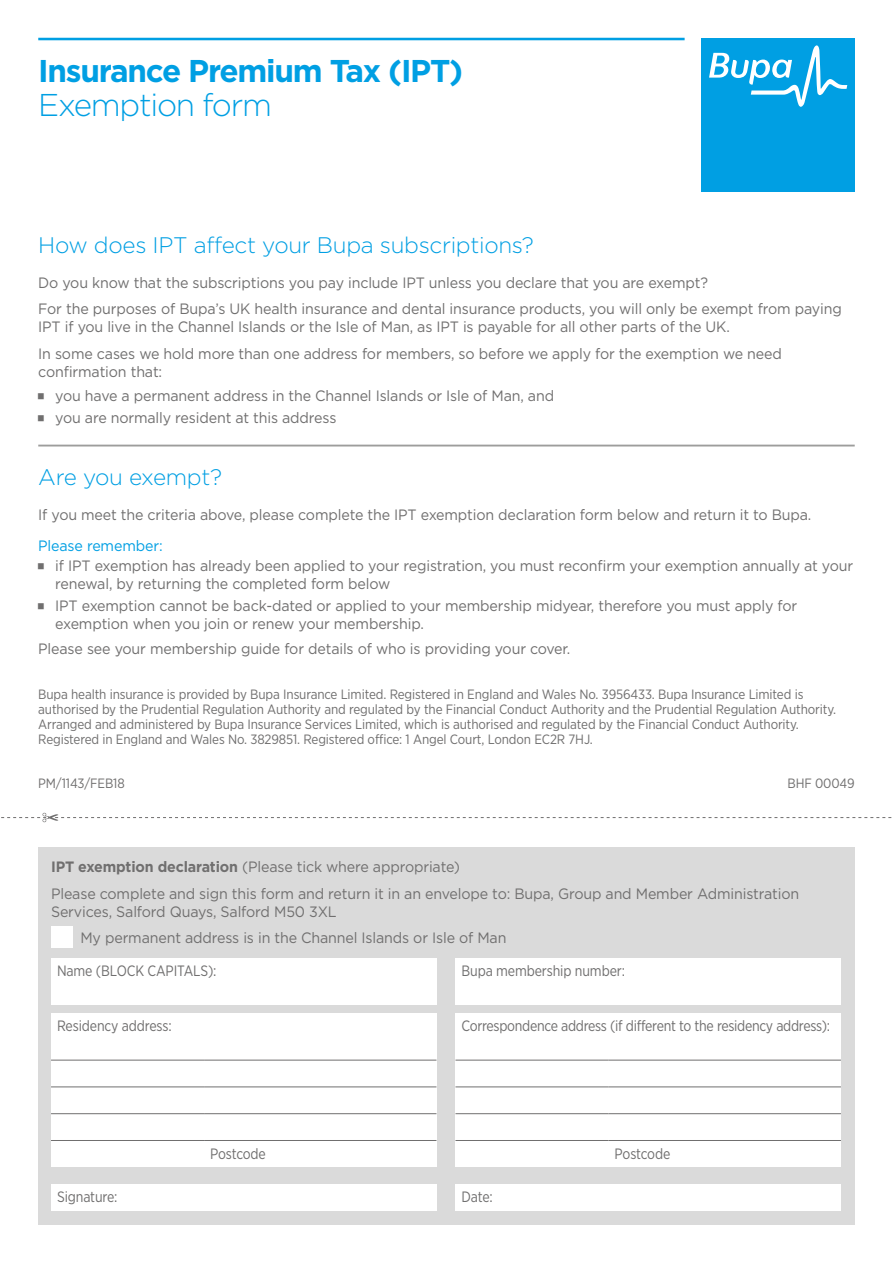
<style>
.page{position:relative;width:893px;height:1263px;background:#fff}
.page>*{position:absolute;margin:0;border:0;box-sizing:border-box;transform-origin:0 0}
.t1{font:700 31.5px "Gotham";letter-spacing:-.04em;color:#009fe3}
.t2{font:300 31.5px "Gotham";letter-spacing:-.04em;color:#009fe3}
.t3{font:300 22.5px "Gotham";letter-spacing:-.015em;color:#009fe3}
.t4{font:15px/18px "Gotham";letter-spacing:-.01em;color:#706f6f;scale:.95 1}
.t5{font:15px "Gotham Narrow";letter-spacing:-.015em;color:#706f6f;scale:.95 1}
.t6{font:15px "Gotham";letter-spacing:-.01em;color:#009fe3;scale:.95 1}
.t7{font:13.5px/15px "Gotham Narrow";letter-spacing:-.01em;color:#706f6f}
.s1{font-weight:700}
</style>
<div class="page">
<hr style="left:38px;top:38px;width:647px;height:2px;background:#009fe3">
<hr style="left:38px;top:445px;width:817px;height:1px;background:#9d9d9c">
<svg style="left:1px;top:813px;width:891px;height:9px"></svg>
<div style="left:702px;top:38px;width:153px;height:153px;background:#009fe3"></div>
<svg style="left:709px;top:45px;width:138px;height:62px"></svg>
<div style="left:38px;top:847px;width:817px;height:378px;background:#dadada"></div>
<div style="left:51px;top:927px;width:21px;height:21px;background:#fff"></div>
<div style="left:51px;top:958px;width:385px;height:46px;background:#fff"></div>
<div style="left:51px;top:1013px;width:385px;height:47px;background:#fff"></div>
<div style="left:51px;top:1060px;width:385px;height:27px;background:#fff"></div>
<div style="left:51px;top:1087px;width:385px;height:27px;background:#fff"></div>
<div style="left:51px;top:1114px;width:385px;height:26px;background:#fff"></div>
<div style="left:51px;top:1140px;width:153px;height:27px;background:#fff"></div>
<div style="left:204px;top:1140px;width:232px;height:27px;background:#fff"></div>
<div style="left:51px;top:1184px;width:153px;height:27px;background:#fff"></div>
<div style="left:204px;top:1184px;width:232px;height:27px;background:#fff"></div>
<hr style="left:51px;top:1060px;width:153px;height:1px;background:#706f6f">
<hr style="left:204px;top:1060px;width:232px;height:1px;background:#706f6f">
<hr style="left:51px;top:1086px;width:153px;height:1px;background:#706f6f">
<hr style="left:204px;top:1086px;width:232px;height:1px;background:#706f6f">
<hr style="left:51px;top:1113px;width:153px;height:1px;background:#706f6f">
<hr style="left:204px;top:1113px;width:232px;height:1px;background:#706f6f">
<hr style="left:51px;top:1140px;width:153px;height:1px;background:#706f6f">
<hr style="left:204px;top:1140px;width:232px;height:1px;background:#706f6f">
<div style="left:455px;top:958px;width:386px;height:46px;background:#fff"></div>
<div style="left:455px;top:1013px;width:386px;height:47px;background:#fff"></div>
<div style="left:455px;top:1060px;width:386px;height:27px;background:#fff"></div>
<div style="left:455px;top:1087px;width:386px;height:27px;background:#fff"></div>
<div style="left:455px;top:1114px;width:386px;height:26px;background:#fff"></div>
<div style="left:455px;top:1140px;width:154px;height:27px;background:#fff"></div>
<div style="left:609px;top:1140px;width:232px;height:27px;background:#fff"></div>
<div style="left:455px;top:1184px;width:154px;height:27px;background:#fff"></div>
<div style="left:609px;top:1184px;width:232px;height:27px;background:#fff"></div>
<hr style="left:455px;top:1060px;width:154px;height:1px;background:#706f6f">
<hr style="left:609px;top:1060px;width:232px;height:1px;background:#706f6f">
<hr style="left:455px;top:1086px;width:154px;height:1px;background:#706f6f">
<hr style="left:609px;top:1086px;width:232px;height:1px;background:#706f6f">
<hr style="left:455px;top:1113px;width:154px;height:1px;background:#706f6f">
<hr style="left:609px;top:1113px;width:232px;height:1px;background:#706f6f">
<hr style="left:455px;top:1140px;width:154px;height:1px;background:#706f6f">
<hr style="left:609px;top:1140px;width:232px;height:1px;background:#706f6f">
<h1 class="t1" style="left:38px;top:52px;width:426px">Insurance Premium Tax (IPT)</h1>
<h1 class="t2" style="left:38px;top:88px;width:235px">Exemption form</h1>
<h3 class="t3" style="left:38px;top:232px;width:497px">How does IPT affect your Bupa subscriptions?</h3>
<p class="t4" style="left:38px;top:273px;width:706px">Do you know that the subscriptions you pay include IPT unless you declare that you are exempt?</p>
<p class="t4" style="left:38px;top:300px;width:847px">For the purposes of Bupa’s UK health insurance and dental insurance products, you will only be exempt from paying<br>IPT if you live in the Channel Islands or the Isle of Man, as IPT is payable for all other parts of the UK.</p>
<p class="t4" style="left:38px;top:344px;width:784px">In some cases we hold more than one address for members, so before we apply for the exemption we need confirmation that:</p>
<p class="t4" style="left:55px;top:386px;width:527px">you have a permanent address in the Channel Islands or Isle of Man, and</p>
<p class="t4" style="left:55px;top:409px;width:297px">you are normally resident at this address</p>
<h3 class="t3" style="left:38px;top:465px;width:185px">Are you exempt?</h3>
<p class="t4" style="left:38px;top:506px;width:815px">If you meet the criteria above, please complete the IPT exemption declaration form below and return it to Bupa.</p>
<p class="t6" style="left:38px;top:537px;width:132px">Please remember:</p>
<p class="t4" style="left:55px;top:557px;width:841px">if IPT exemption has already been applied to your registration, you must reconfirm your exemption annually at your renewal, by returning the completed form below</p>
<p class="t4" style="left:55px;top:597px;width:782px">IPT exemption cannot be back-dated or applied to your membership midyear, therefore you must apply for exemption when you join or renew your membership.</p>
<p class="t4" style="left:38px;top:639px;width:562px">Please see your membership guide for details of who is providing your cover.</p>
<p class="t7" style="left:38px;top:686px;width:799px">Bupa health insurance is provided by Bupa Insurance Limited. Registered in England and Wales No. 3956433. Bupa Insurance Limited is authorised by the Prudential Regulation Authority and regulated by the Financial Conduct Authority and the Prudential Regulation Authority.<br>Arranged and administered by Bupa Insurance Services Limited, which is authorised and regulated by the Financial Conduct Authority.<br>Registered in England and Wales No. 3829851. Registered office: 1 Angel Court, London EC2R 7HJ.</p>
<p class="t7" style="left:38px;top:776px;width:88px">PM/1143/FEB18</p>
<p class="t7" style="left:787px;top:776px;width:69px">BHF 00049</p>
<p class="t4" style="left:51px;top:853px;width:789px;line-height:26.5px"><span class="s1">IPT exemption declaration</span> (Please tick where appropriate)<br>Please complete and sign this form and return it in an envelope to: Bupa, Group and Member Administration</p>
<p class="t4" style="left:80px;top:898px;width:450px;line-height:26.5px;text-indent:-29px">Services, Salford Quays, Salford M50 3XL<br>My permanent address is in the Channel Islands or Isle of Man</p>
<p class="t5" style="left:57px;top:961px;width:169px">Name (BLOCK CAPITALS):</p>
<p class="t5" style="left:461px;top:961px;width:174px">Bupa membership number:</p>
<p class="t5" style="left:57px;top:1016px;width:122px">Residency address:</p>
<p class="t5" style="left:57px;top:1188px;width:65px">Signature:</p>
<p class="t5" style="left:210px;top:1144px;width:60px">Postcode</p>
<p class="t5" style="left:461px;top:1016px;width:389px">Correspondence address (if different to the residency address):</p>
<p class="t5" style="left:461px;top:1188px;width:35px">Date:</p>
<p class="t5" style="left:615px;top:1144px;width:60px">Postcode</p>
</div>
